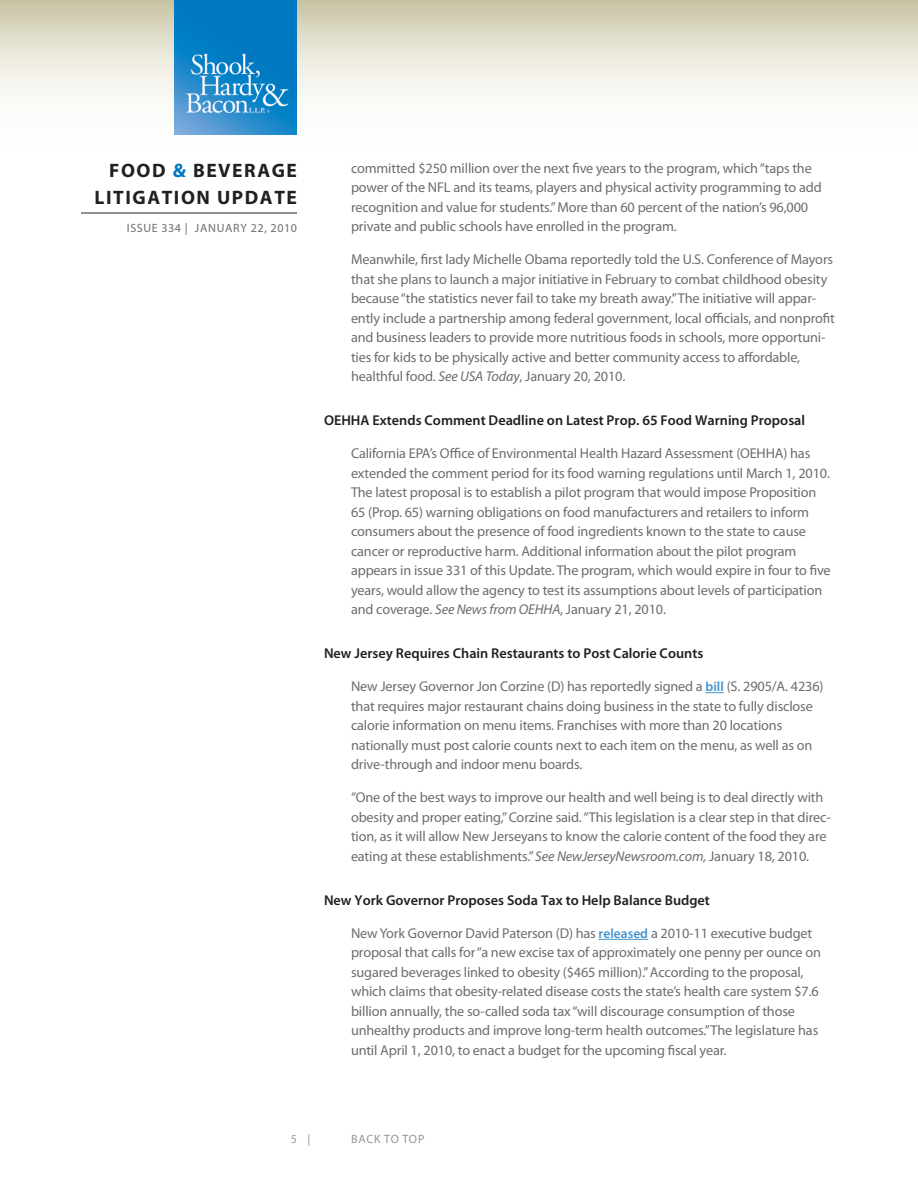
<style>
.page{position:relative;width:918px;height:1188px;background:#fff}
.page>*{position:absolute;margin:0;border:0;box-sizing:border-box;transform-origin:0 0}
.t1{font:700 19.5px/27px "Myriad Pro";letter-spacing:.08em;color:#231f20;text-align:right}
.Body{font:14.25px/19.5px "Myriad Pro";letter-spacing:-.01em;color:#6c6d70}
.Subhead{font:600 14.25px "Myriad Pro";color:#231f20}
.t2{font:12px "Myriad Pro";letter-spacing:.05em;color:#6c6d70}
.t3{font:12px "Myriad Pro";letter-spacing:.06em;color:#939598}
.s1{color:#0079c2}
.s2{font-style:italic}
.s3{font-weight:600;font-size:13.5px;color:#4393cf}
</style>
<div class="page">
<svg style="left:0;top:0;width:918px;height:135px"></svg>
<hr style="left:81px;top:213px;width:216px;height:1px;background:#231f20">
<img style="left:175px;top:0;width:122px;height:135px">
<svg style="left:706px;top:692px;width:18px;height:1px"></svg>
<hr style="left:599px;top:939px;width:49px;height:1px;background:#4393cf">
<h1 class="t1" style="left:94px;top:156px;width:204px">FOOD <span class="s1">&amp;</span> BEVERAGE<br>LITIGATION UPDATE</h1>
<p class="t2" style="left:127px;top:221px;width:172px">ISSUE 334 | JANUARY 22, 2010</p>
<p class="Body" style="left:351px;top:158px;width:472px">committed $250 million over the next five years to the program, which “taps the power of the NFL and its teams, players and physical activity programming to add recognition and value for students.” More than 60 percent of the nation’s 96,000 private and public schools have enrolled in the program.</p>
<p class="Body" style="left:351px;top:249px;width:485px">Meanwhile, first lady Michelle Obama reportedly told the U.S. Conference of Mayors that she plans to launch a major initiative in February to combat childhood obesity because “the statistics never fail to take my breath away.” The initiative will appar&shy;ently include a partnership among federal government, local officials, and nonprofit and business leaders to provide more nutritious foods in schools, more opportuni&shy;ties for kids to be physically active and better community access to affordable, healthful food. <span class="s2">See USA Today</span>, January 20, 2010.</p>
<p class="Subhead" style="left:324px;top:411px;width:483px">OEHHA Extends Comment Deadline on Latest Prop. 65 Food Warning Proposal</p>
<p class="Body" style="left:351px;top:444px;width:481px">California EPA’s Office of Environmental Health Hazard Assessment (OEHHA) has extended the comment period for its food warning regulations until March 1, 2010.<br>The latest proposal is to establish a pilot program that would impose Proposition 65 (Prop. 65) warning obligations on food manufacturers and retailers to inform consumers about the presence of food ingredients known to the state to cause cancer or reproductive harm. Additional information about the pilot program appears in issue 331 of this Update. The program, which would expire in four to five years, would allow the agency to test its assumptions about levels of participation and coverage. <span class="s2">See News from OEHHA</span>, January 21, 2010.</p>
<p class="Subhead" style="left:324px;top:645px;width:381px">New Jersey Requires Chain Restaurants to Post Calorie Counts</p>
<p class="Body" style="left:351px;top:677px;width:474px">New Jersey Governor Jon Corzine (D) has reportedly signed a <span class="s3">bill</span> (S. 2905/A. 4236) that requires major restaurant chains doing business in the state to fully disclose calorie information on menu items. Franchises with more than 20 locations nationally must post calorie counts next to each item on the menu, as well as on drive-through and indoor menu boards.</p>
<p class="Body" style="left:351px;top:788px;width:481px">“One of the best ways to improve our health and well being is to deal directly with obesity and proper eating,” Corzine said. “This legislation is a clear step in that direc&shy;tion, as it will allow New Jerseyans to know the calorie content of the food they are eating at these establishments.” <span class="s2">See NewJerseyNewsroom.com,</span> January 18, 2010.</p>
<p class="Subhead" style="left:324px;top:891px;width:387px">New York Governor Proposes Soda Tax to Help Balance Budget</p>
<p class="Body" style="left:351px;top:923px;width:472px">New York Governor David Paterson (D) has <span class="s3">released</span> a 2010-11 executive budget proposal that calls for “a new excise tax of approximately one penny per ounce on sugared beverages linked to obesity ($465 million).” According to the proposal, which claims that obesity-related disease costs the state’s health care system $7.6 billion annually, the so-called soda tax “will discourage consumption of those unhealthy products and improve long-term health outcomes.” The legislature has until April 1, 2010, to enact a budget for the upcoming fiscal year.</p>
<p class="t3" style="left:291px;top:1132px;width:21px">5 |</p>
<p class="t3" style="left:351px;top:1132px;width:75px">BACK TO TOP</p>
</div>
